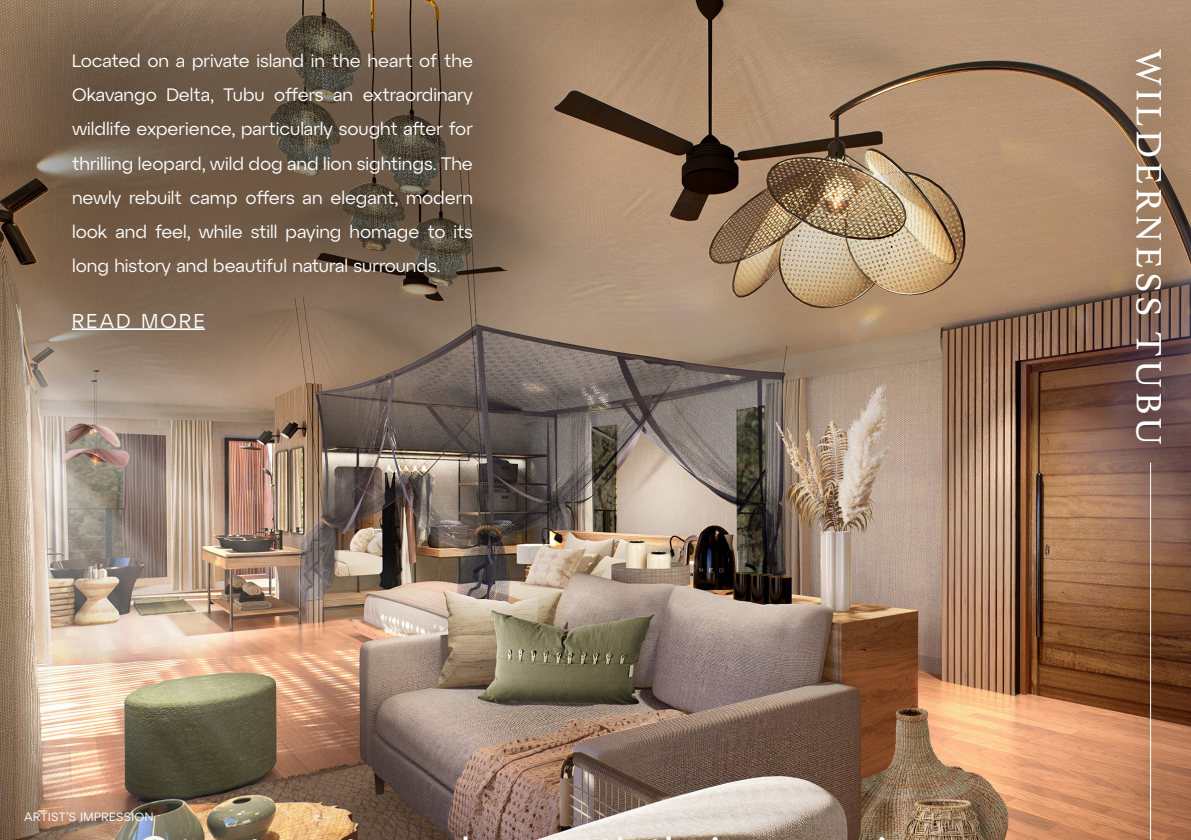
<style>
.page{position:relative;width:1191px;height:840px;background:#fff}
.page>*{position:absolute;margin:0;border:0;box-sizing:border-box;transform-origin:0 0}
.t1{font:37px "Athelas";letter-spacing:.1em;color:#fff}
.t2{font:20px "Atyp";letter-spacing:.12em;color:#fff}
.t3{font:18px/34px "Atyp";color:#fff;text-align:justify}
.t4{font:12px "Atyp";letter-spacing:.04em;color:#fff}
</style>
<div class="page">
<img style="left:0;top:0;width:1191px;height:839px">
<div style="left:1090px;top:9px;width:101px;height:476px;background:#000;opacity:.67"></div>
<div style="left:1129px;top:447px;width:42px;height:392px;background:#000;opacity:.75"></div>
<hr style="left:1150px;top:462px;width:1px;height:377px;background:#fff">
<div style="left:0;top:0;width:620px;height:479px;background:#000;opacity:.43"></div>
<hr style="left:72px;top:328px;width:133px;height:2px;background:#fff">
<p class="t3" style="left:72px;top:43px;width:402px">Located on a private island in the heart of the Okavango Delta, Tubu offers an extraordinary wildlife experience, particularly sought after for thrilling leopard, wild dog and lion sightings. The newly rebuilt camp offers an elegant, modern look and feel, while still paying homage to its long history and beautiful natural surrounds.</p>
<p class="t2" style="left:72px;top:305px;width:134px">READ MORE</p>
<p class="t4" style="left:24px;top:807px;width:131px">ARTIST’S IMPRESSION</p>
<p class="t1" style="left:1178px;top:49px;width:397px;rotate:90deg">WILDERNESS TUBU</p>
</div>
